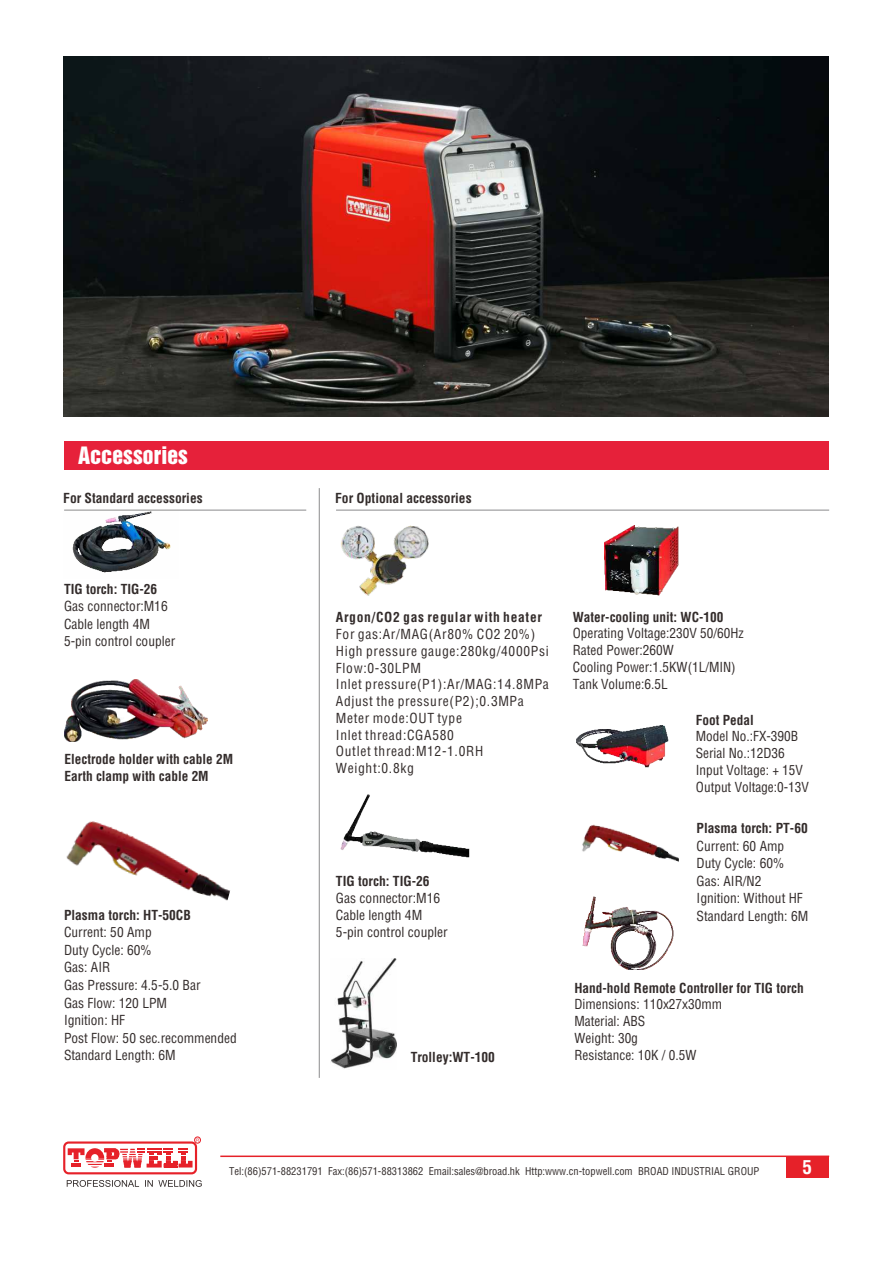
<style>
.page{position:relative;width:893px;height:1263px;background:#fff}
.page>*{position:absolute;margin:0;border:0;box-sizing:border-box;transform-origin:0 0}
.t1{font:24px "Helvetica Inserat Roman Semi B";color:#fefefe}
.t2{font:700 condensed 18.9px "Helvetica";color:#fefefe}
.t3{font:condensed 13.5px/17.5px "Helvetica";color:#332c2b}
.t4{font:700 condensed 13.5px/17.5px "Helvetica";color:#332c2b}
.t5{font:condensed 13.5px/16.8px "Helvetica";letter-spacing:.05em;color:#332c2b}
.t6{font:700 condensed 13.5px "Helvetica";letter-spacing:.05em;color:#332c2b}
.t7{font:condensed 10.5px "Helvetica";color:#332c2b}
</style>
<div class="page">
<div style="left:787px;top:1156px;width:42px;height:21px;background:#e62129"></div>
<hr style="left:220px;top:1155px;width:609px;height:2px;background:#e62129">
<div style="left:63px;top:1141px;width:134px;height:33px;border:2px solid #e62129;border-radius:4px"></div>
<svg style="left:68px;top:1148px;width:125px;height:20px"></svg>
<div style="left:194px;top:1136px;width:7px;height:8px;border:1px solid #e62129;border-radius:50%"></div>
<svg style="left:67px;top:1180px;width:135px;height:7px"></svg>
<img style="left:331px;top:959px;width:66px;height:110px">
<img style="left:64px;top:56px;width:765px;height:360px">
<img style="left:67px;top:509px;width:109px;height:64px">
<div style="left:64px;top:441px;width:765px;height:29px;background:#e6213a"></div>
<img style="left:64px;top:680px;width:143px;height:62px">
<hr style="left:64px;top:510px;width:242px;height:1px;background:#8b8b8c">
<hr style="left:319px;top:488px;width:1px;height:590px;background:#8b8b8c">
<hr style="left:336px;top:510px;width:493px;height:1px;background:#8b8b8c">
<img style="left:319px;top:500px;width:135px;height:122px">
<img style="left:604px;top:526px;width:75px;height:69px">
<img style="left:576px;top:726px;width:92px;height:41px">
<img style="left:582px;top:896px;width:92px;height:74px">
<img style="left:340px;top:794px;width:129px;height:64px">
<img style="left:582px;top:824px;width:97px;height:38px">
<img style="left:66px;top:821px;width:164px;height:80px">
<h1 class="t1" style="left:78px;top:446px;width:111px">Accessories</h1>
<p class="t4" style="left:63px;top:490px;width:141px">For Standard accessories</p>
<p class="t4" style="left:335px;top:490px;width:138px">For Optional accessories</p>
<p class="t4" style="left:64px;top:581px;width:95px">TIG torch: TIG-26</p>
<p class="t3" style="left:64px;top:598px;width:113px">Gas connector:M16<br>Cable length 4M<br>5-pin control coupler</p>
<p class="t4" style="left:65px;top:751px;width:170px">Electrode holder with cable 2M<br>Earth clamp with cable 2M</p>
<p class="t4" style="left:64px;top:907px;width:128px">Plasma torch: HT-50CB</p>
<p class="t3" style="left:64px;top:925px;width:174px">Current: 50 Amp<br>Duty Cycle: 60%<br>Gas: AIR<br>Gas Pressure: 4.5-5.0 Bar<br>Gas Flow: 120 LPM<br>Ignition: HF<br>Post Flow: 50 sec.recommended<br>Standard Length: 6M</p>
<p class="t6" style="left:336px;top:612px;width:207px">Argon/CO2 gas regular with heater</p>
<p class="t5" style="left:336px;top:627px;width:214px">For gas:Ar/MAG(Ar80% CO2 20%)<br>High pressure gauge:280kg/4000Psi<br>Flow:0-30LPM<br>Inlet pressure(P1):Ar/MAG:14.8MPa<br>Adjust the pressure(P2);0.3MPa<br>Meter mode:OUT type<br>Inlet thread:CGA580<br>Outlet thread:M12-1.0RH<br>Weight:0.8kg</p>
<p class="t4" style="left:336px;top:874px;width:95px">TIG torch: TIG-26</p>
<p class="t3" style="left:336px;top:891px;width:113px;line-height:16.8px">Gas connector:M16<br>Cable length 4M<br>5-pin control coupler</p>
<p class="t4" style="left:411px;top:1049px;width:86px">Trolley:WT-100</p>
<p class="t4" style="left:573px;top:609px;width:152px">Water-cooling unit: WC-100</p>
<p class="t3" style="left:573px;top:626px;width:172px;line-height:16.8px">Operating Voltage:230V 50/60Hz<br>Rated Power:260W<br>Cooling Power:1.5KW(1L/MIN)<br>Tank Volume:6.5L</p>
<p class="t4" style="left:696px;top:712px;width:59px">Foot Pedal</p>
<p class="t3" style="left:696px;top:729px;width:114px;line-height:16.8px">Model No.:FX-390B<br>Serial No.:12D36<br>Input Voltage: + 15V<br>Output Voltage:0-13V</p>
<p class="t4" style="left:697px;top:820px;width:113px">Plasma torch: PT-60</p>
<p class="t3" style="left:697px;top:838px;width:113px">Current: 60 Amp<br>Duty Cycle: 60%<br>Gas: AIR/N2<br>Ignition: Without HF<br>Standard Length: 6M</p>
<p class="t4" style="left:574px;top:980px;width:231px">Hand-hold Remote Controller for TIG torch</p>
<p class="t3" style="left:574px;top:997px;width:149px;line-height:16.8px">Dimensions: 110x27x30mm<br>Material: ABS<br>Weight: 30g<br>Resistance: 10K / 0.5W</p>
<p class="t7" style="left:229px;top:1167px;width:532px">Tel:(86)571-88231791 Fax:(86)571-88313862 Email:sales@broad.hk Http:www.cn-topwell.com BROAD INDUSTRIAL GROUP</p>
<h2 class="t2" style="left:802px;top:1160px;width:11px">5</h2>
</div>
